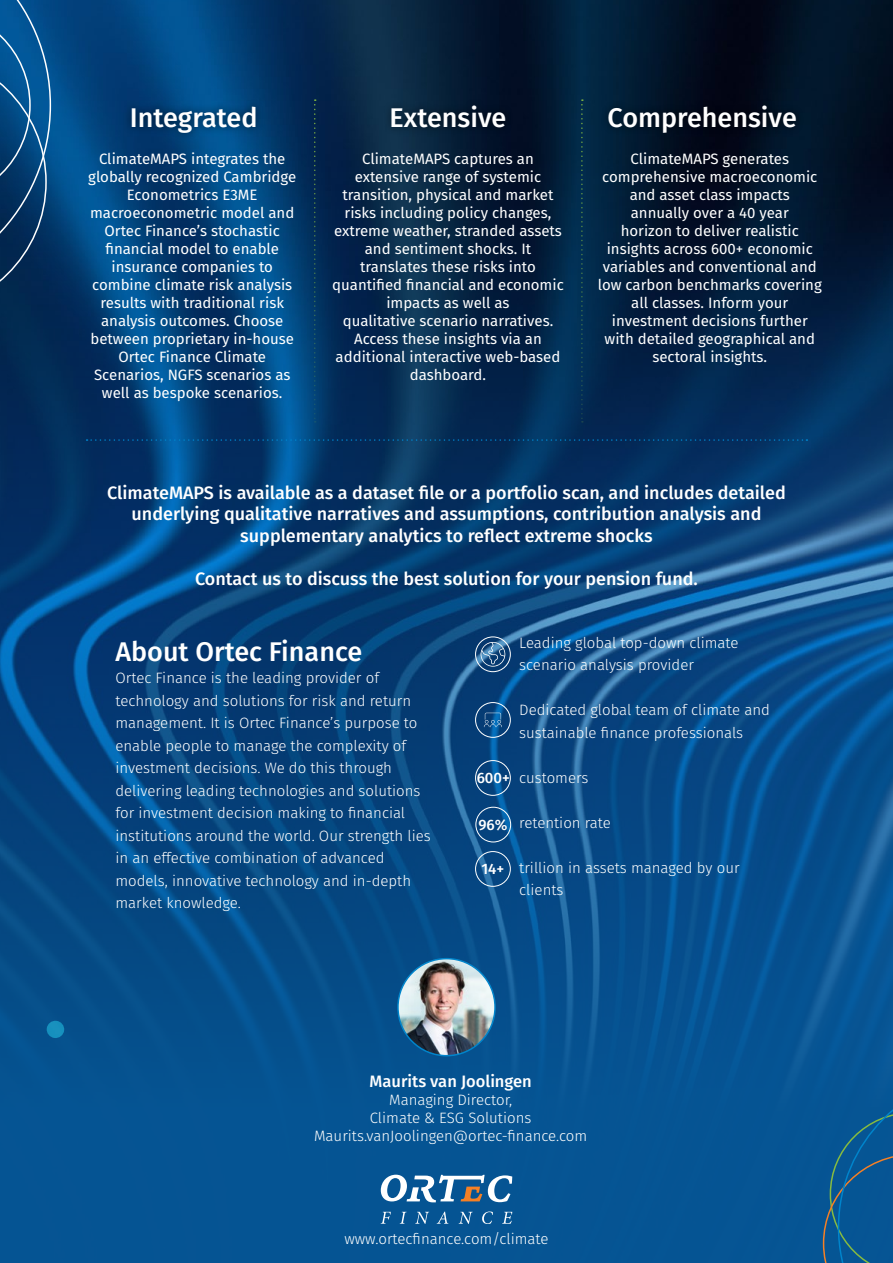
<style>
.page{position:relative;width:893px;height:1263px;background:#fff}
.page>*{position:absolute;margin:0;border:0;box-sizing:border-box;transform-origin:0 0}
.t1{font:500 27px "Fira Sans";color:#fff}
.t2{font:500 18px/21.6px "Fira Sans";color:#fff;text-align:center}
.t3{font:500 16.5px "Fira Sans";color:#fff}
.t4{font:15px/18px "Fira Sans";color:#fff;text-align:center}
.t5{font:300 15px/22.5px "Fira Sans";color:#fff}
.t6{font:500 15px "Fira Sans";color:#fff}
</style>
<div class="page">
<img style="left:0;top:0;width:893px;height:1263px">
<svg style="left:381px;top:1175px;width:131px;height:27px"></svg>
<svg style="left:381px;top:1212px;width:10px;height:12px"></svg>
<svg style="left:400px;top:1212px;width:7px;height:12px"></svg>
<svg style="left:415px;top:1212px;width:14px;height:12px"></svg>
<svg style="left:437px;top:1211px;width:11px;height:13px"></svg>
<svg style="left:459px;top:1212px;width:14px;height:12px"></svg>
<svg style="left:482px;top:1211px;width:11px;height:13px"></svg>
<svg style="left:502px;top:1212px;width:10px;height:12px"></svg>
<svg style="left:0;top:0;width:51px;height:313px;background:#104a7c"></svg>
<svg style="left:823px;top:1073px;width:70px;height:190px;background:#0b5891"></svg>
<svg style="left:46px;top:1020px;width:19px;height:18px"></svg>
<div style="left:475px;top:636px;width:36px;height:36px;border:1px solid #fff;border-radius:50%"></div>
<div style="left:475px;top:851px;width:36px;height:36px;border:1px solid #fff;border-radius:50%"></div>
<div style="left:475px;top:702px;width:36px;height:36px;border:1px solid #fff;border-radius:50%"></div>
<div style="left:475px;top:760px;width:36px;height:36px;border:1px solid #fff;border-radius:50%"></div>
<div style="left:475px;top:807px;width:36px;height:35px;border:1px solid #fff;border-radius:50%"></div>
<svg style="left:484px;top:713px;width:18px;height:14px"></svg>
<svg style="left:481px;top:642px;width:24px;height:25px"></svg>
<svg style="left:87px;top:439px;width:720px;height:2px"></svg>
<div style="left:124px;top:98px;width:140px;height:42px;background:#000;opacity:.55"></div>
<div style="left:384px;top:98px;width:129px;height:37px;background:#000;opacity:.55"></div>
<div style="left:601px;top:98px;width:203px;height:42px;background:#000;opacity:.55"></div>
<svg style="left:314px;top:99px;width:2px;height:324px"></svg>
<svg style="left:581px;top:99px;width:2px;height:324px"></svg>
<img style="left:398px;top:959px;width:97px;height:97px;border-radius:49px">
<div style="left:397px;top:958px;width:99px;height:98px;border:2px solid #0084cb;border-radius:50%"></div>
<h1 class="t1" style="left:130px;top:96px;width:129px">Integrated</h1>
<h1 class="t1" style="left:390px;top:96px;width:118px">Extensive</h1>
<h1 class="t1" style="left:608px;top:96px;width:191px">Comprehensive</h1>
<p class="t4" style="left:88px;top:150px;width:210px">ClimateMAPS integrates the globally recognized Cambridge<br>Econometrics E3ME macroeconometric model and<br>Ortec Finance’s stochastic financial model to enable insurance companies to combine climate risk analysis results with traditional risk analysis outcomes. Choose between proprietary in-house<br>Ortec Finance Climate<br>Scenarios, NGFS scenarios as well as bespoke scenarios.</p>
<p class="t4" style="left:332px;top:150px;width:233px">ClimateMAPS captures an extensive range of systemic transition, physical and market risks including policy changes, extreme weather, stranded assets and sentiment shocks. It translates these risks into quantified financial and economic impacts as well as<br>qualitative scenario narratives.<br>Access these insights via an additional interactive web-based dashboard.</p>
<p class="t4" style="left:598px;top:150px;width:226px">ClimateMAPS generates comprehensive macroeconomic and asset class impacts<br>annually over a 40 year<br>horizon to deliver realistic insights across 600+ economic variables and conventional and low carbon benchmarks covering all classes. Inform your investment decisions further with detailed geographical and sectoral insights.</p>
<p class="t2" style="left:107px;top:481px;width:680px">ClimateMAPS is available as a dataset file or a portfolio scan, and includes detailed underlying qualitative narratives and assumptions, contribution analysis and supplementary analytics to reflect extreme shocks</p>
<p class="t2" style="left:195px;top:567px;width:504px">Contact us to discuss the best solution for your pension fund.</p>
<h1 class="t1" style="left:115px;top:629px;width:248px">About Ortec Finance</h1>
<p class="t5" style="left:115px;top:666px;width:317px">Ortec Finance is the leading provider of technology and solutions for risk and return management. It is Ortec Finance’s purpose to enable people to manage the complexity of investment decisions. We do this through delivering leading technologies and solutions for investment decision making to financial institutions around the world. Our strength lies in an effective combination of advanced models, innovative technology and in-depth market knowledge.</p>
<p class="t6" style="left:477px;top:766px;width:35px">600+</p>
<p class="t6" style="left:478px;top:813px;width:31px">96%</p>
<p class="t6" style="left:481px;top:857px;width:24px">14+</p>
<p class="t5" style="left:519px;top:631px;width:221px">Leading global top-down climate scenario analysis provider</p>
<p class="t5" style="left:519px;top:699px;width:252px">Dedicated global team of climate and sustainable finance professionals</p>
<p class="t5" style="left:519px;top:766px;width:71px">customers</p>
<p class="t5" style="left:519px;top:811px;width:93px">retention rate</p>
<p class="t5" style="left:519px;top:856px;width:222px">trillion in assets managed by our clients</p>
<p class="t3" style="left:370px;top:1068px;width:164px">Maurits van Joolingen</p>
<p class="t5" style="left:314px;top:1090px;width:275px;line-height:18px;text-align:center">Managing Director,<br>Climate &amp; ESG Solutions<br>Maurits.vanJoolingen@ortec-finance.com</p>
<p class="t5" style="left:344px;top:1227px;width:206px">www.ortecfinance.com/climate</p>
</div>
